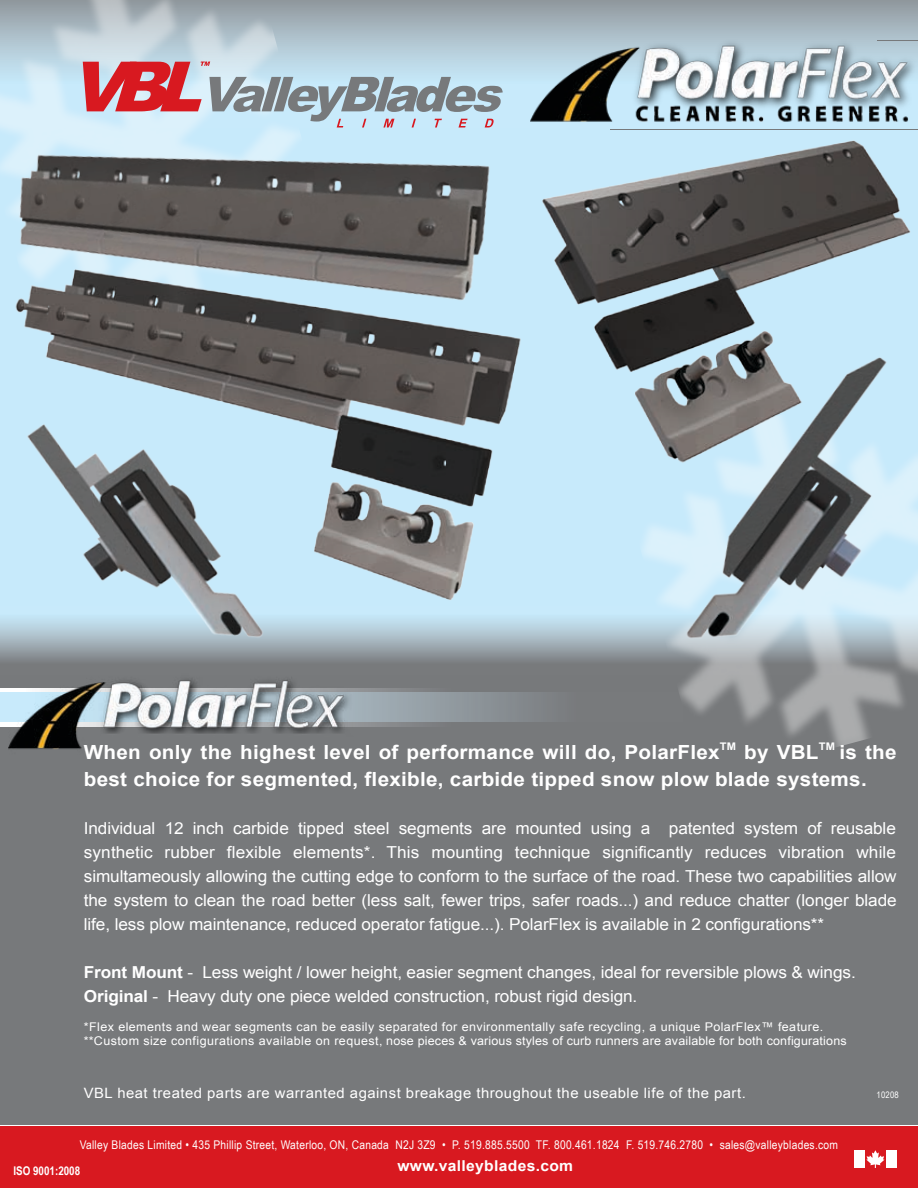
<style>
.page{position:relative;width:918px;height:1188px;background:#fff}
.page>*{position:absolute;margin:0;border:0;box-sizing:border-box;transform-origin:0 0}
.t1{font:700 19.5px/27px "Arial";letter-spacing:.015em;color:#fff;scale:1.06 1}
.t2{font:16.5px/24px "Arial";letter-spacing:-.005em;color:#fff;text-align:justify;scale:1.04 1}
.t3{font:700 15px "Arial";letter-spacing:.02em;color:#fff;scale:1.04 1}
.t4{font:14.25px "Arial";letter-spacing:.035em;color:#fff;scale:1.04 1}
.t5{font:12px/14.4px "Arial";letter-spacing:.035em;color:#fff;scale:1.04 1}
.t6{font:12px "Arial Narrow";letter-spacing:.02em;color:#fff;scale:1.04 1}
.t7{font:700 12px "Arial Narrow";color:#fff}
.t8{font:700 10.5px "Arial";color:#fff;scale:1.06 1}
.t9{font:9px "Arial Narrow";letter-spacing:.02em;color:#fff;scale:1.04 1}
.s1{font-weight:700}
</style>
<div class="page">
<svg style="left:574px;top:0;width:344px;height:36px;background:#9eabb3"></svg>
<div style="left:0;top:1127px;width:918px;height:61px;background:#d81920"></div>
<div style="left:0;top:673px;width:918px;height:451px;background:#77797b"></div>
<svg style="left:866px;top:1150px;width:19px;height:18px"></svg>
<div style="left:887px;top:1150px;width:10px;height:18px;background:#fff"></div>
<div style="left:855px;top:1150px;width:10px;height:18px;background:#fff"></div>
<svg style="left:0;top:688px;width:545px;height:39px"></svg>
<svg style="left:0;top:693px;width:545px;height:29px;background:#939da3"></svg>
<img style="left:679px;top:682px;width:225px;height:65px">
<img style="left:574px;top:36px;width:344px;height:54px">
<img style="left:9px;top:685px;width:349px;height:64px">
<img style="left:574px;top:90px;width:344px;height:239px">
<img style="left:573px;top:329px;width:345px;height:353px">
<img style="left:330px;top:571px;width:236px;height:102px">
<img style="left:0;top:571px;width:330px;height:114px">
<img style="left:0;top:0;width:574px;height:571px">
<p class="t1" style="left:84px;top:739px;width:601px">When only the highest level of performance will do, PolarFlex</p>
<p class="t8" style="left:720px;top:739px;width:17px">TM</p>
<p class="t1" style="left:744px;top:739px;width:72px">by VBL</p>
<p class="t8" style="left:819px;top:739px;width:17px">TM</p>
<p class="t1" style="left:84px;top:739px;width:768px;text-indent:756px">is the best choice for segmented, flexible, carbide tipped snow plow blade systems.</p>
<p class="t2" style="left:84px;top:816px;width:783px">Individual 12 inch carbide tipped steel segments are mounted using a patented system of reusable synthetic rubber flexible elements*. This mounting technique significantly reduces vibration while simultameously allowing the cutting edge to conform to the surface of the road. These two capabilities allow the system to clean the road better (less salt, fewer trips, safer roads...) and reduce chatter (longer blade life, less plow maintenance, reduced operator fatigue...). PolarFlex is available in 2 configurations**</p>
<p class="t2" style="left:84px;top:960px;width:744px"><span class="s1">Front Mount</span> - Less weight / lower height, easier segment changes, ideal for reversible plows &amp; wings.<br><span class="s1">Original</span> - Heavy duty one piece welded construction, robust rigid design.</p>
<p class="t5" style="left:84px;top:1019px;width:735px">*Flex elements and wear segments can be easily separated for environmentally safe recycling, a unique PolarFlex™ feature. **Custom size configurations available on request, nose pieces &amp; various styles of curb runners are available for both configurations</p>
<p class="t4" style="left:84px;top:1084px;width:638px">VBL heat treated parts are warranted against breakage throughout the useable life of the part.</p>
<p class="t6" style="left:80px;top:1136px;width:731px">Valley Blades Limited • 435 Phillip Street, Waterloo, ON, Canada N2J 3Z9 • P. 519.885.5500 TF. 800.461.1824 F. 519.746.2780 • sales@valleyblades.com</p>
<p class="t3" style="left:397px;top:1156px;width:171px">www.valleyblades.com</p>
<p class="t7" style="left:14px;top:1161px;width:68px">ISO 9001:2008</p>
<p class="t9" style="left:877px;top:1089px;width:23px">10208</p>
</div>
